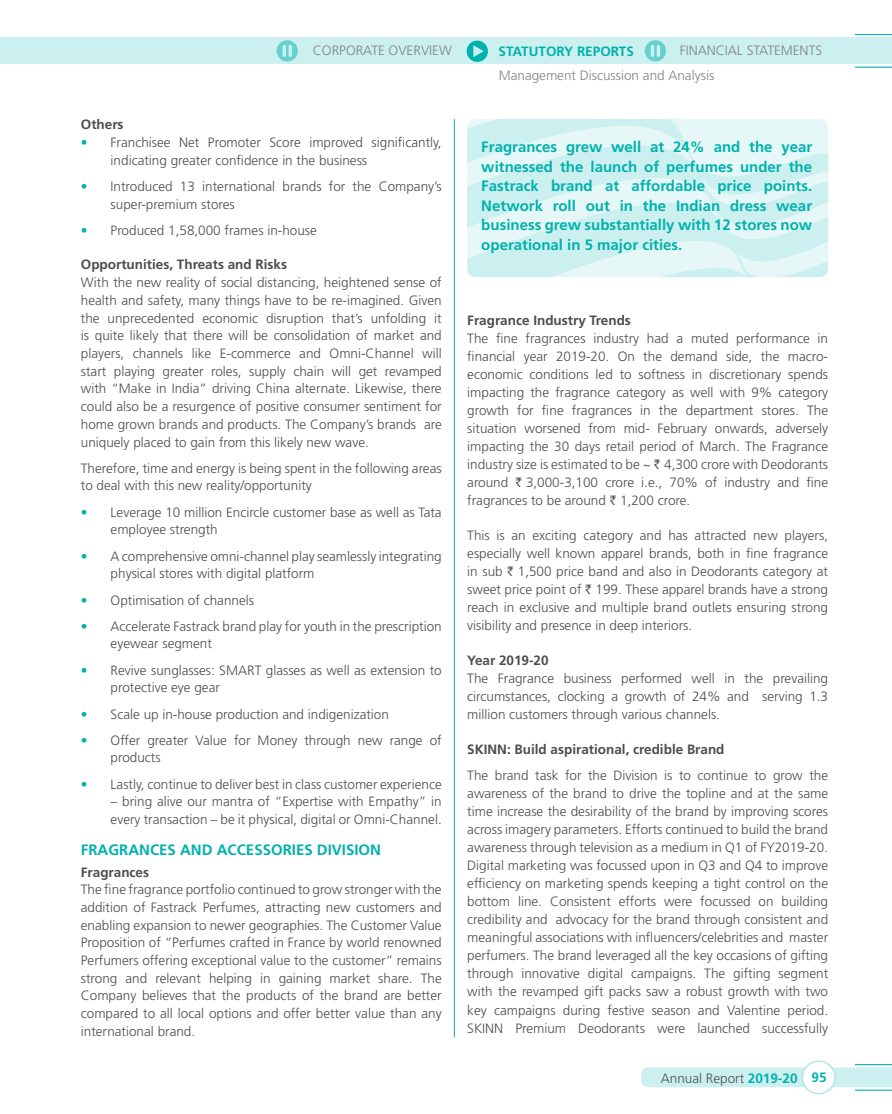
<style>
.page{position:relative;width:892px;height:1114px;background:#fff}
.page>*{position:absolute;margin:0;border:0;box-sizing:border-box;transform-origin:0 0}
.t1{font:700 15px/19.5px "Frutiger LT Std";color:#00b2ad;text-align:justify}
.t2{font:300 13.5px/18px "Frutiger LT Std";color:#4d4d4f}
.t3{font:700 13.5px "Frutiger LT Std";color:#4d4d4f}
.t4{font:300 13.5px/24.3px "Frutiger LT Std";color:#808285}
.t5{font:700 13.5px "Frutiger LT Std";color:#00b2ad}
.s1{color:#00b2ad}
.s2{font-family:"Rupee";font-weight:400}
.s3{font-weight:700;color:#00b2ad}
</style>
<div class="page">
<div style="left:641px;top:1067px;width:250px;height:20px;background:#ccf0ef"></div>
<div style="left:802px;top:1061px;width:32px;height:32px;background:#fff;border-radius:50%"></div>
<div style="left:801px;top:1060px;width:34px;height:34px;border:2px solid #b3e8e6;border-radius:50%"></div>
<div style="left:0;top:37px;width:891px;height:27px;background:#ccf0ef"></div>
<hr style="left:854px;top:34px;width:37px;height:1px;background:#00b2ad">
<hr style="left:854px;top:67px;width:37px;height:1px;background:#00b2ad">
<hr style="left:854px;top:1064px;width:37px;height:1px;background:#00b2ad">
<hr style="left:854px;top:1089px;width:37px;height:1px;background:#00b2ad">
<svg style="left:466px;top:41px;width:21px;height:21px"></svg>
<svg style="left:276px;top:40px;width:22px;height:21px"></svg>
<svg style="left:644px;top:40px;width:21px;height:21px"></svg>
<hr style="left:454px;top:119px;width:1px;height:918px;background:#00b2ad">
<svg style="left:467px;top:119px;width:360px;height:158px;background:#d8f3f2"></svg>
<p class="t4" style="left:313px;top:39px;width:140px">Corporate Overview</p>
<p class="t5" style="left:498px;top:43px;width:135px">Statutory Reports</p>
<p class="t4" style="left:498px;top:39px;width:323px;text-indent:181px">Financ ial Statements<br>Management Discussion and Analysis</p>
<p class="t3" style="left:81px;top:117px;width:44px">Others</p>
<p class="t2" style="left:111px;top:134px;width:332px;text-indent:-30px"><span class="s1">•</span> Franchisee Net Promoter Score improved significantly, indicating greater confidence in the business</p>
<p class="t2" style="left:111px;top:177px;width:332px;text-indent:-30px"><span class="s1">•</span> Introduced 13 international brands for the Company’s super-premium stores</p>
<p class="t2" style="left:81px;top:221px;width:237px"><span class="s1">•</span> Produced 1,58,000 frames in-house</p>
<p class="t3" style="left:81px;top:257px;width:208px">Opportunities, Threats and Risks</p>
<p class="t2" style="left:81px;top:274px;width:362px;text-align:justify">With the new reality of social distancing, heightened sense of health and safety, many things have to be re-imagined. Given the unprecedented economic disruption that’s unfolding it is quite likely that there will be consolidation of market and players, channels like E-commerce and Omni-Channel will start playing greater roles, supply chain will get revamped with “Make in India” driving China alternate. Likewise, there could also be a resurgence of positive consumer sentiment for home grown brands and products. The Company’s brands are uniquely placed to gain from this likely new wave.</p>
<p class="t2" style="left:81px;top:459px;width:362px">Therefore, time and energy is being spent in the following areas to deal with this new reality/opportunity</p>
<p class="t2" style="left:111px;top:503px;width:332px;text-indent:-30px"><span class="s1">•</span> Leverage 10 million Encircle customer base as well as Tata employee strength</p>
<p class="t2" style="left:111px;top:547px;width:332px;text-indent:-30px"><span class="s1">•</span> A comprehensive omni-channel play seamlessly integrating physical stores with digital platform</p>
<p class="t2" style="left:81px;top:591px;width:175px"><span class="s1">•</span> Optimisation of channels</p>
<p class="t2" style="left:111px;top:617px;width:332px;text-indent:-30px"><span class="s1">•</span> Accelerate Fastrack brand play for youth in the prescription eyewear segment</p>
<p class="t2" style="left:111px;top:661px;width:332px;text-indent:-30px"><span class="s1">•</span> Revive sunglasses: SMART glasses as well as extension to protective eye gear</p>
<p class="t2" style="left:81px;top:705px;width:309px"><span class="s1">•</span> Scale up in-house production and indigenization</p>
<p class="t2" style="left:111px;top:731px;width:332px;text-indent:-30px"><span class="s1">•</span> Offer greater Value for Money through new range of products</p>
<p class="t2" style="left:81px;top:775px;width:362px"><span class="s1">•</span> Lastly, continue to deliver best in class customer experience</p>
<p class="t2" style="left:111px;top:793px;width:332px">– bring alive our mantra of “Expertise with Empathy” in every transaction – be it physical, digital or Omni-Channel.</p>
<p class="t1" style="left:81px;top:839px;width:302px">FRAGRANCES AND ACCESSORIES DIVISION</p>
<p class="t3" style="left:81px;top:864px;width:70px">Fragrances</p>
<p class="t2" style="left:81px;top:881px;width:362px;text-align:justify">The fine fragrance portfolio continued to grow stronger with the addition of Fastrack Perfumes, attracting new customers and enabling expansion to newer geographies. The Customer Value Proposition of “Perfumes crafted in France by world renowned Perfumers offering exceptional value to the customer” remains strong and relevant helping in gaining market share. The Company believes that the products of the brand are better compared to all local options and offer better value than any international brand.</p>
<p class="t1" style="left:481px;top:137px;width:332px">Fragrances grew well at 24% and the year witnessed the launch of perfumes under the Fastrack brand at affordable price points.<br>Network roll out in the Indian dress wear business grew substantially with 12 stores now operational in 5 major cities.</p>
<p class="t3" style="left:467px;top:312px;width:165px">Fragrance Industry Trends</p>
<p class="t2" style="left:467px;top:329px;width:362px;text-align:justify">The fine fragrances industry had a muted performance in financial year 2019-20. On the demand side, the macro&shy;economic conditions led to softness in discretionary spends impacting the fragrance category as well with 9% category growth for fine fragrances in the department stores. The situation worsened from mid- February onwards, adversely impacting the 30 days retail period of March. The Fragrance industry size is estimated to be ~ <span class="s2">`</span> 4,300 crore with Deodorants around <span class="s2">`</span> 3,000-3,100 crore i.e., 70% of industry and fine fragrances to be around <span class="s2">`</span> 1,200 crore.</p>
<p class="t2" style="left:467px;top:526px;width:362px;text-align:justify">This is an exciting category and has attracted new players, especially well known apparel brands, both in fine fragrance in sub <span class="s2">`</span> 1,500 price band and also in Deodorants category at sweet price point of <span class="s2">`</span> 199. These apparel brands have a strong reach in exclusive and multiple brand outlets ensuring strong visibility and presence in deep interiors.</p>
<p class="t3" style="left:467px;top:652px;width:83px">Year 2019-20</p>
<p class="t2" style="left:467px;top:669px;width:362px;text-align:justify">The Fragrance business performed well in the prevailing circumstances, clocking a growth of 24% and serving 1.3 million customers through various channels.</p>
<p class="t3" style="left:467px;top:741px;width:259px">SKINN: Build aspirational, credible Brand</p>
<p class="t2" style="left:467px;top:767px;width:362px;text-align:justify">The brand task for the Division is to continue to grow the awareness of the brand to drive the topline and at the same time increase the desirability of the brand by improving scores across imagery parameters. Efforts continued to build the brand awareness through television as a medium in Q1 of FY2019-20.<br>Digital marketing was focussed upon in Q3 and Q4 to improve efficiency on marketing spends keeping a tight control on the bottom line. Consistent efforts were focussed on building credibility and advocacy for the brand through consistent and meaningful associations with influencers/celebrities and master perfumers. The brand leveraged all the key occasions of gifting through innovative digital campaigns. The gifting segment with the revamped gift packs saw a robust growth with two key campaigns during festive season and Valentine period.<br>SKINN Premium Deodorants were launched successfully</p>
<p class="t2" style="left:660px;top:1069px;width:167px">Annual Report <span class="s3">2019-20 95</span></p>
</div>
